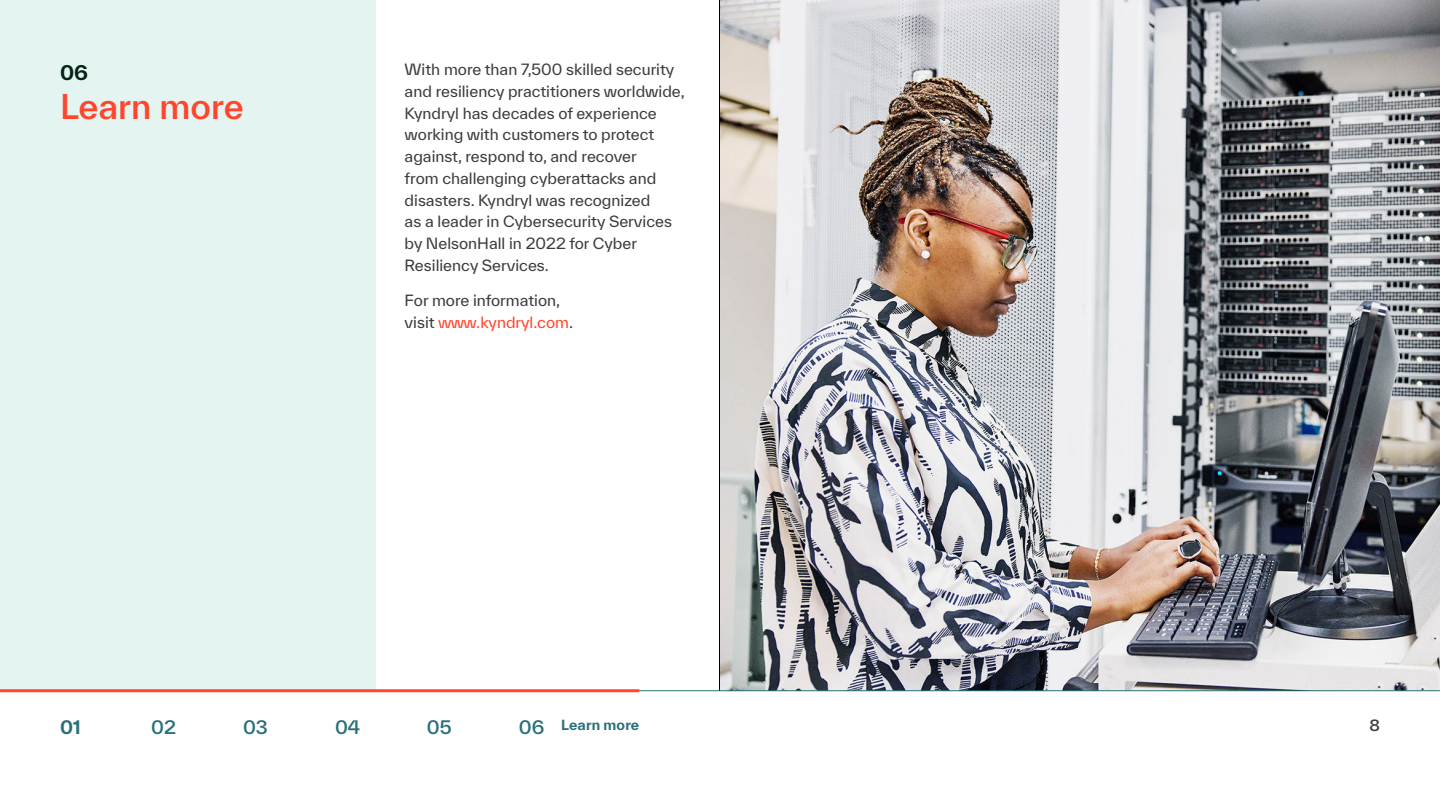
<style>
.page{position:relative;width:1440px;height:810px;background:#fff}
.page>*{position:absolute;margin:0;border:0;box-sizing:border-box;transform-origin:0 0}
.t1{font:500 33px "TWK Everett";color:#ff462d}
.t2{font:700 19.5px "TWK Everett";color:#042315}
.t3{font:500 18px "TWK Everett";color:#29707a}
.t4{font:700 18px "TWK Everett";color:#29707a}
.t5{font:15px/21.8px "TWK Everett";color:#3d3c3c}
.t6{font:500 15px "TWK Everett";color:#3d3c3c}
.t7{font:700 13.5px "TWK Everett";letter-spacing:.01em;color:#29707a}
.s1{color:#ff462d}
.s2{font-weight:500;font-size:18px}
</style>
<div class="page">
<div style="left:0;top:0;width:375px;height:691px;background:#e4f4f1"></div>
<img style="left:720px;top:0;width:720px;height:690px">
<hr style="left:0;top:690px;width:1440px;height:1px;background:#29707a">
<hr style="left:0;top:689px;width:639px;height:3px;background:#ff462d">
<h2 class="t2" style="left:60px;top:58px;width:30px">06</h2>
<h1 class="t1" style="left:60px;top:84px;width:185px">Learn more</h1>
<p class="t5" style="left:405px;top:58px;width:282px">With more than 7,500 skilled security and resiliency practitioners worldwide, Kyndryl has decades of experience working with customers to protect against, respond to, and recover<br>from challenging cyberattacks and disasters. Kyndryl was recognized<br>as a leader in Cybersecurity Services by NelsonHall in 2022 for Cyber Resiliency Services.</p>
<p class="t5" style="left:405px;top:289px;width:170px">For more information, visit <span class="s1">www.kyndryl.com</span>.</p>
<p class="t4" style="left:60px;top:715px;width:22px">01</p>
<p class="t3" style="left:151px;top:715px;width:26px">02</p>
<p class="t3" style="left:243px;top:715px;width:26px">03</p>
<p class="t3" style="left:335px;top:715px;width:27px">04</p>
<p class="t3" style="left:427px;top:715px;width:26px">05</p>
<p class="t7" style="left:519px;top:715px;width:122px"><span class="s2">06</span> Learn more</p>
<p class="t6" style="left:1370px;top:715px;width:12px">8</p>
</div>
